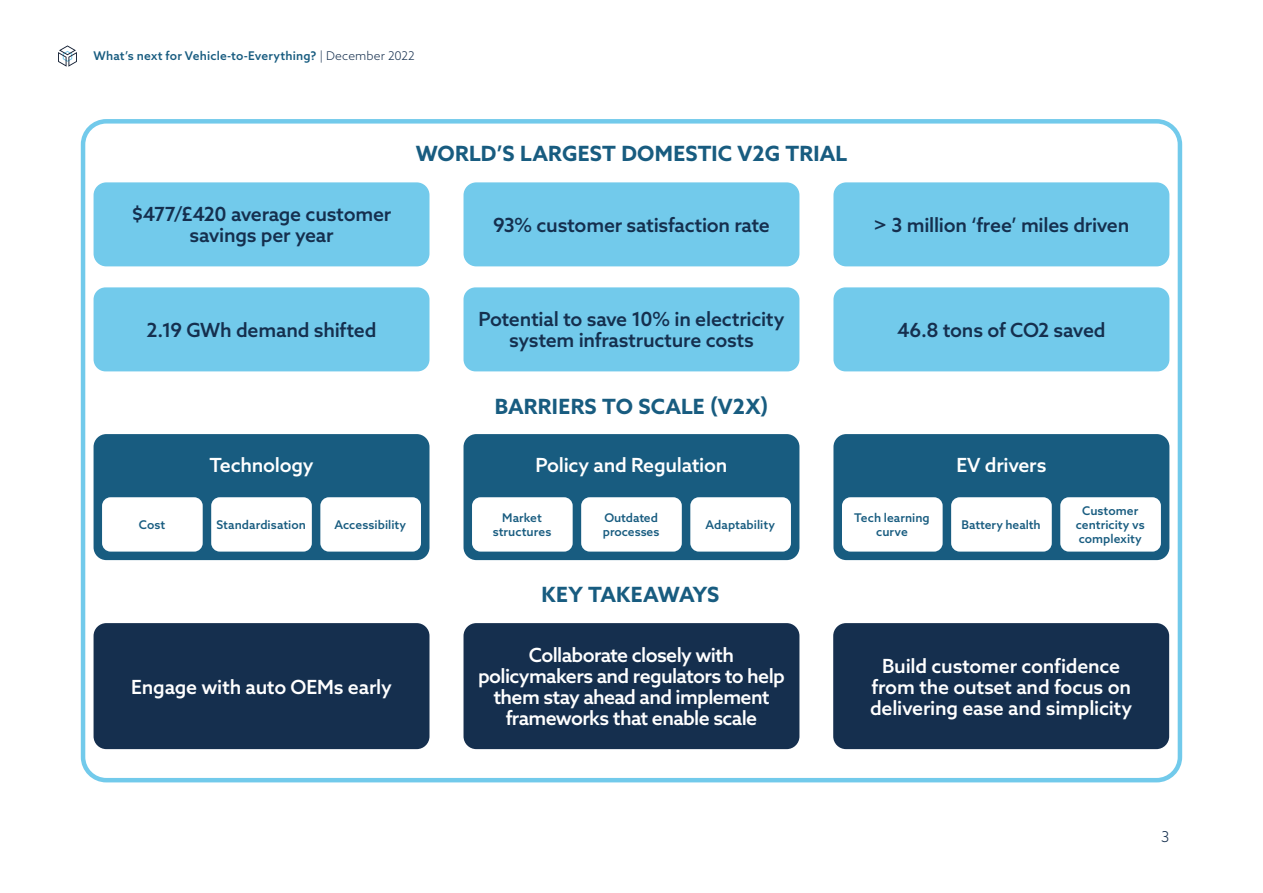
<style>
.page{position:relative;width:1263px;height:893px;background:#fff}
.page>*{position:absolute;margin:0;border:0;box-sizing:border-box;transform-origin:0 0}
.t1{font:700 21px "Azo Sans";letter-spacing:.01em;color:#185c80}
.t2{font:500 19.5px/21px "Azo Sans";letter-spacing:-.02em;color:#fff;text-align:center}
.t3{font:500 19.5px/21px "Azo Sans";letter-spacing:-.015em;color:#152f4e;text-align:center}
.t4{font:300 15px "Azo Sans";color:#152f4e}
.t5{font:500 12px/14.4px "Azo Sans";letter-spacing:.005em;color:#185c80;text-align:center}
.s1{font-weight:300;color:#152f4e}
</style>
<div class="page">
<svg style="left:58px;top:45px;width:19px;height:22px"></svg>
<div style="left:81px;top:119px;width:1101px;height:663px;border:4px solid #72caeb;border-radius:23px"></div>
<div style="left:94px;top:434px;width:335px;height:126px;background:#185c80;border-radius:13px"></div>
<div style="left:463px;top:434px;width:336px;height:126px;background:#185c80;border-radius:13px"></div>
<div style="left:833px;top:434px;width:336px;height:126px;background:#185c80;border-radius:13px"></div>
<div style="left:102px;top:497px;width:101px;height:55px;background:#fff;border-radius:9px"></div>
<div style="left:472px;top:497px;width:101px;height:55px;background:#fff;border-radius:9px"></div>
<div style="left:842px;top:497px;width:101px;height:55px;background:#fff;border-radius:9px"></div>
<div style="left:211px;top:497px;width:101px;height:55px;background:#fff;border-radius:9px"></div>
<div style="left:581px;top:497px;width:101px;height:55px;background:#fff;border-radius:9px"></div>
<div style="left:951px;top:497px;width:101px;height:55px;background:#fff;border-radius:9px"></div>
<div style="left:320px;top:497px;width:101px;height:55px;background:#fff;border-radius:9px"></div>
<div style="left:690px;top:497px;width:101px;height:55px;background:#fff;border-radius:9px"></div>
<div style="left:1060px;top:497px;width:101px;height:55px;background:#fff;border-radius:9px"></div>
<div style="left:94px;top:182px;width:335px;height:84px;background:#72caeb;border-radius:13px"></div>
<div style="left:463px;top:182px;width:336px;height:84px;background:#72caeb;border-radius:13px"></div>
<div style="left:833px;top:182px;width:336px;height:84px;background:#72caeb;border-radius:13px"></div>
<div style="left:94px;top:287px;width:335px;height:84px;background:#72caeb;border-radius:12px"></div>
<div style="left:463px;top:287px;width:336px;height:84px;background:#72caeb;border-radius:12px"></div>
<div style="left:833px;top:287px;width:336px;height:84px;background:#72caeb;border-radius:12px"></div>
<div style="left:94px;top:623px;width:335px;height:126px;background:#152f4e;border-radius:13px"></div>
<div style="left:833px;top:623px;width:336px;height:126px;background:#152f4e;border-radius:13px"></div>
<div style="left:463px;top:623px;width:336px;height:126px;background:#152f4e;border-radius:13px"></div>
<p class="t5" style="left:94px;top:49px;width:323px">What’s next for Vehicle-to-Everything? <span class="s1">| December 2022</span></p>
<p class="t1" style="left:416px;top:140px;width:433px">WORLD’S LARGEST DOMESTIC V2G TRIAL</p>
<p class="t3" style="left:132px;top:204px;width:261px">$477/£420 average customer savings per year</p>
<p class="t3" style="left:493px;top:214px;width:278px">93% customer satisfaction rate</p>
<p class="t3" style="left:873px;top:214px;width:257px">&gt; 3 million ‘free’ miles driven</p>
<p class="t3" style="left:147px;top:319px;width:231px">2.19 GWh demand shifted</p>
<p class="t3" style="left:478px;top:309px;width:308px">Potential to save 10% in electricity system infrastructure costs</p>
<p class="t3" style="left:897px;top:319px;width:210px">46.8 tons of CO2 saved</p>
<p class="t1" style="left:495px;top:392px;width:275px">BARRIERS TO SCALE (V2X)</p>
<p class="t2" style="left:209px;top:454px;width:106px">Technology</p>
<p class="t2" style="left:536px;top:454px;width:193px">Policy and Regulation</p>
<p class="t2" style="left:956px;top:454px;width:92px">EV drivers</p>
<p class="t5" style="left:139px;top:517px;width:28px">Cost</p>
<p class="t5" style="left:493px;top:510px;width:60px">Market structures</p>
<p class="t5" style="left:854px;top:510px;width:77px">Tech learning curve</p>
<p class="t5" style="left:216px;top:517px;width:91px">Standardisation</p>
<p class="t5" style="left:603px;top:510px;width:58px;text-align:left">Outdated processes</p>
<p class="t5" style="left:334px;top:517px;width:73px">Accessibility</p>
<p class="t5" style="left:705px;top:517px;width:71px">Adaptability</p>
<p class="t5" style="left:961px;top:517px;width:81px">Battery health</p>
<p class="t1" style="left:541px;top:581px;width:179px">KEY TAKEAWAYS</p>
<p class="t5" style="left:1076px;top:503px;width:71px">Customer centricity vs complexity</p>
<p class="t2" style="left:131px;top:676px;width:262px">Engage with auto OEMs early</p>
<p class="t2" style="left:478px;top:644px;width:308px">Collaborate closely with policymakers and regulators to help them stay ahead and implement frameworks that enable scale</p>
<p class="t2" style="left:870px;top:655px;width:264px">Build customer confidence from the outset and focus on delivering ease and simplicity</p>
<p class="t4" style="left:1161px;top:827px;width:10px">3</p>
</div>
